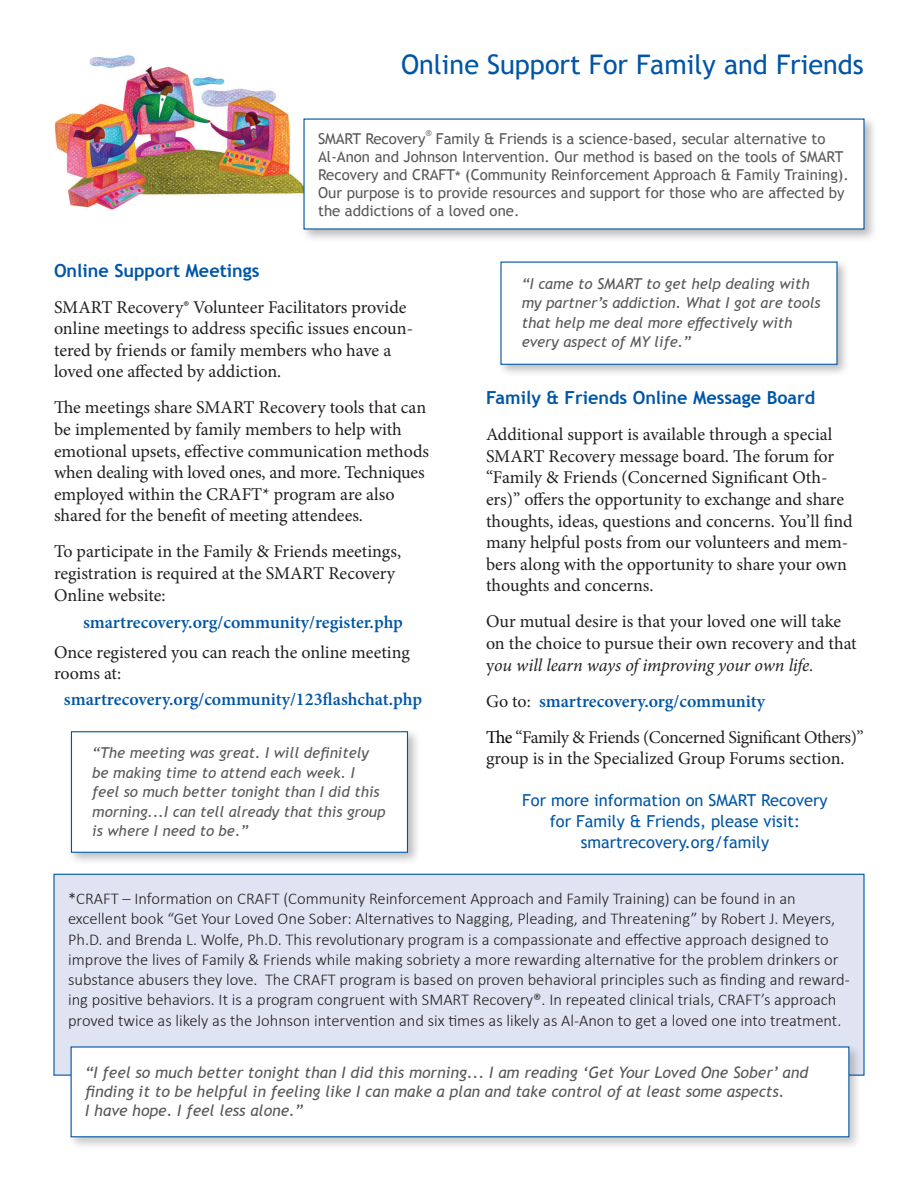
<style>
.page{position:relative;width:918px;height:1188px;background:#fff}
.page>*{position:absolute;margin:0;border:0;box-sizing:border-box;transform-origin:0 0}
.t1{font:27px "Trebuchet MS";color:#0155a5}
.t2{font:18px/21.6px "Minion Pro";letter-spacing:-.005em;color:#231f20}
.t3{font:600 18px "Minion Pro";letter-spacing:-.005em;color:#0155a5}
.t4{font:18px/36px "Minion Pro";letter-spacing:-.025em;color:#231f20}
.t5{font:700 18px "Trebuchet MS";color:#0155a5}
.t6{font:300 16.5px/20.2px "Calibri";color:#231f20}
.t7{font:16.5px/21px "Trebuchet MS";color:#0155a5;text-align:center}
.t8{font:italic 15.75px/18.9px "Trebuchet MS";color:#57585a}
.t9{font:15px/18px "Trebuchet MS";color:#57585a}
.t10{font:italic 15px/19.5px "Trebuchet MS";color:#57585a}
.t11{font:8.7px "Trebuchet MS";color:#57585a}
.s1{font-style:italic}
.s2{font-weight:600;color:#0155a5}
.s3{color:#000}
</style>
<div class="page">
<img style="left:54px;top:55px;width:246px;height:155px">
<div style="left:300px;top:115px;width:577px;height:127px;background:#231f20;opacity:.3"></div>
<div style="left:304px;top:119px;width:560px;height:110px;background:#fff"></div>
<div style="left:54px;top:874px;width:810px;height:201px;background:#e0e4f2"></div>
<div style="left:67px;top:1043px;width:795px;height:107px;background:#231f20;opacity:.25"></div>
<div style="left:71px;top:1047px;width:778px;height:90px;background:#fff"></div>
<div style="left:67px;top:728px;width:354px;height:138px;background:#231f20;opacity:.3"></div>
<div style="left:71px;top:732px;width:336px;height:120px;background:#fff"></div>
<div style="left:71px;top:731px;width:337px;height:122px;border:1px solid #0155a5"></div>
<div style="left:497px;top:258px;width:354px;height:120px;background:#231f20;opacity:.3"></div>
<div style="left:501px;top:262px;width:336px;height:102px;background:#fff"></div>
<div style="left:500px;top:262px;width:338px;height:103px;border:1px solid #0155a5"></div>
<h1 class="t1" style="left:401px;top:47px;width:464px">Online Support For Family and Friends</h1>
<p class="t9" style="left:318px;top:130px;width:109px">SMART Recovery</p>
<p class="t11" style="left:425px;top:128px;width:8px">®</p>
<p class="t9" style="left:318px;top:130px;width:532px;text-indent:118px">Family &amp; Friends is a science-based, secular alternative to Al-Anon and Johnson Intervention. Our method is based on the tools of SMART Recovery and CRAFT* (Community Reinforcement Approach &amp; Family Training).<br>Our purpose is to provide resources and support for those who are affected by the addictions of a loved one.</p>
<p class="t5" style="left:54px;top:259px;width:207px">Online Support Meetings</p>
<p class="t2" style="left:54px;top:296px;width:361px">SMART Recovery® Volunteer Facilitators provide online meetings to address specific issues encoun&shy;tered by friends or family members who have a loved one affected by addiction.</p>
<p class="t2" style="left:54px;top:397px;width:377px">The meetings share SMART Recovery tools that can be implemented by family members to help with emotional upsets, effective communication methods when dealing with loved ones, and more. Techniques employed within the CRAFT* program are also shared for the benefit of meeting attendees.</p>
<p class="t2" style="left:54px;top:541px;width:349px">To participate in the Family &amp; Friends meetings, registration is required at the SMART Recovery<br>Online website:</p>
<p class="t3" style="left:83px;top:609px;width:321px">smartrecovery.org/community/register.php</p>
<p class="t2" style="left:54px;top:641px;width:357px">Once registered you can reach the online meeting rooms at:</p>
<p class="t3" style="left:64px;top:687px;width:360px">smartrecovery.org/community/123flashchat.php</p>
<p class="t10" style="left:92px;top:743px;width:295px">“The meeting was great. I will definitely be making time to attend each week. I feel so much better tonight than I did this morning...I can tell already that this group is where I need to be.”</p>
<p class="t10" style="left:522px;top:274px;width:300px">“I came to SMART to get help dealing with my partner’s addiction. What I got are tools that help me deal more effectively with every aspect of MY life.”</p>
<p class="t5" style="left:486px;top:387px;width:331px">Family &amp; Friends Online Message Board</p>
<p class="t2" style="left:486px;top:424px;width:368px">Additional support is available through a special SMART Recovery message board. The forum for “Family &amp; Friends (Concerned Significant Oth&shy;ers)” offers the opportunity to exchange and share thoughts, ideas, questions and concerns. You’ll find many helpful posts from our volunteers and mem&shy;bers along with the opportunity to share your own thoughts and concerns.</p>
<p class="t2" style="left:486px;top:611px;width:372px">Our mutual desire is that your loved one will take on the choice to pursue their own recovery and that y<span class="s1">ou will learn ways of improving your own life.</span></p>
<p class="t4" style="left:486px;top:683px;width:379px">Go to: <span class="s2">smartrecovery.org/community<br></span><span class="s3">The</span> “Family &amp; Friends (Concerned Significant Others)”</p>
<p class="t2" style="left:486px;top:748px;width:360px">group is in the Specialized Group Forums section.</p>
<p class="t7" style="left:522px;top:790px;width:307px">For more information on SMART Recovery for Family &amp; Friends, please visit: smartrecovery.org/family</p>
<p class="t6" style="left:68px;top:888px;width:783px">*CRAFT – Information on CRAFT (Community Reinforcement Approach and Family Training) can be found in an excellent book “Get Your Loved One Sober: Alternatives to Nagging, Pleading, and Threatening” by Robert J. Meyers, Ph.D. and Brenda L. Wolfe, Ph.D. This revolutionary program is a compassionate and effective approach designed to improve the lives of Family &amp; Friends while making sobriety a more rewarding alternative for the problem drinkers or substance abusers they love. The CRAFT program is based on proven behavioral principles such as finding and reward&shy;ing positive behaviors. It is a program congruent with SMART Recovery®. In repeated clinical trials, CRAFT’s approach proved twice as likely as the Johnson intervention and six times as likely as Al-Anon to get a loved one into treatment.</p>
<p class="t8" style="left:85px;top:1063px;width:724px">“I feel so much better tonight than I did this morning... I am reading ‘Get Your Loved One Sober’ and finding it to be helpful in feeling like I can make a plan and take control of at least some aspects.<br>I have hope. I feel less alone.”</p>
</div>
